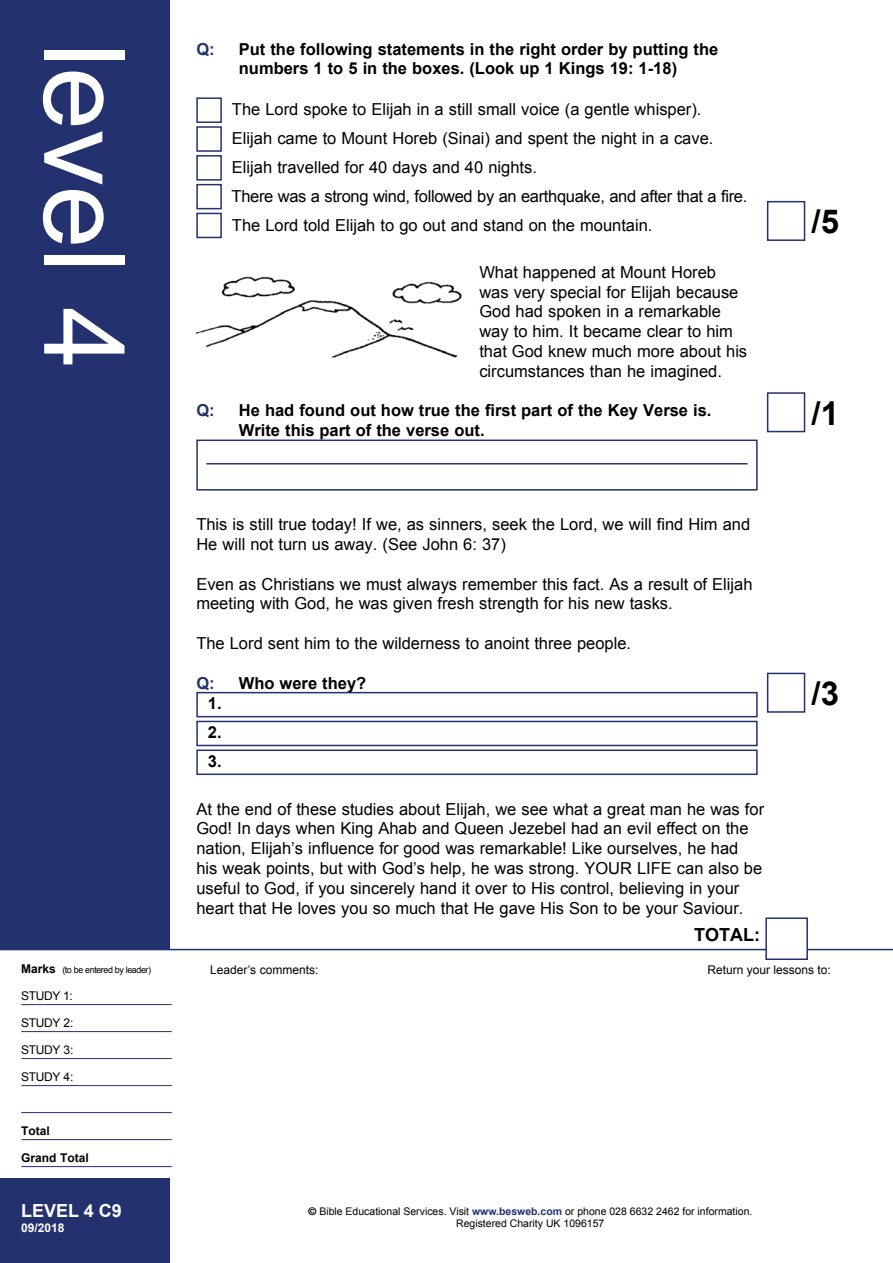
<style>
.page{position:relative;width:893px;height:1263px;background:#fff}
.page>*{position:absolute;margin:0;border:0;box-sizing:border-box;transform-origin:0 0}
.t1{font:112.2px "Arial";color:#fff}
.t2{font:700 33px "Arial";color:#000}
.t3{font:700 18px "Arial";color:#fff}
.t4{font:700 18px "Arial";color:#000}
.t5{font:16.5px/19.8px "Arial";color:#000}
.t6{font:700 16.5px/19.8px "Arial";color:#000}
.t7{font:700 16.5px "Arial";color:#22326f}
.t8{font:12px "Arial";color:#000}
.t9{font:700 12px "Arial";color:#000}
.t10{font:700 12px "Arial";color:#fff}
.t11{font:10.5px/12.6px "Arial";color:#000;text-align:center}
.t12{font:9px "Arial";letter-spacing:-.05em;color:#000}
.s1{font-weight:700;font-size:12px}
.s2{font-family:"Helvetica Neue";font-weight:700}
.s3{font-weight:700;color:#23326f}
</style>
<div class="page">
<div style="left:0;top:0;width:170px;height:1263px;background:#23326f"></div>
<div style="left:0;top:950px;width:172px;height:228px;background:#fff"></div>
<hr style="left:21px;top:1004px;width:151px;height:1px;background:#23326f">
<hr style="left:21px;top:1031px;width:151px;height:1px;background:#23326f">
<hr style="left:21px;top:1058px;width:151px;height:1px;background:#23326f">
<hr style="left:21px;top:1085px;width:151px;height:1px;background:#23326f">
<hr style="left:21px;top:1112px;width:151px;height:1px;background:#23326f">
<hr style="left:21px;top:1139px;width:151px;height:1px;background:#23326f">
<hr style="left:21px;top:1166px;width:151px;height:1px;background:#23326f">
<hr style="left:0;top:949px;width:893px;height:1px;background:#23326f">
<div style="left:765px;top:917px;width:43px;height:43px;background:#fff;border:2px solid #23326f"></div>
<div style="left:767px;top:673px;width:38px;height:40px;background:#fff;border:2px solid #23326f"></div>
<div style="left:767px;top:392px;width:38px;height:40px;background:#fff;border:2px solid #23326f"></div>
<div style="left:767px;top:201px;width:38px;height:40px;background:#fff;border:2px solid #23326f"></div>
<div style="left:196px;top:97px;width:26px;height:26px;border:2px solid #22326f"></div>
<div style="left:196px;top:126px;width:26px;height:26px;border:2px solid #22326f"></div>
<div style="left:196px;top:155px;width:26px;height:26px;border:2px solid #22326f"></div>
<div style="left:196px;top:184px;width:26px;height:25px;border:2px solid #22326f"></div>
<div style="left:196px;top:213px;width:26px;height:25px;border:2px solid #22326f"></div>
<hr style="left:206px;top:463px;width:542px;height:1px;background:#23326f">
<div style="left:196px;top:439px;width:562px;height:52px;border:2px solid #23326f"></div>
<div style="left:196px;top:692px;width:562px;height:25px;border:2px solid #22326f"></div>
<div style="left:196px;top:721px;width:562px;height:25px;border:2px solid #22326f"></div>
<div style="left:196px;top:749px;width:562px;height:26px;border:2px solid #22326f"></div>
<img style="left:196px;top:276px;width:266px;height:83px">
<h1 class="t1" style="left:157px;top:43px;width:329px;rotate:90deg">level 4</h1>
<p class="t12" style="left:21px;top:964px;width:131px"><span class="s1">Marks</span> (to be entered by leader)</p>
<p class="t8" style="left:21px;top:988px;width:53px">STUDY 1:</p>
<p class="t8" style="left:21px;top:1015px;width:54px">STUDY 2:</p>
<p class="t8" style="left:21px;top:1042px;width:54px">STUDY 3:</p>
<p class="t8" style="left:21px;top:1069px;width:54px">STUDY 4:</p>
<p class="t9" style="left:21px;top:1123px;width:30px">Total</p>
<p class="t9" style="left:21px;top:1150px;width:69px">Grand Total</p>
<p class="t3" style="left:21px;top:1199px;width:102px">LEVEL 4 C9</p>
<p class="t10" style="left:21px;top:1220px;width:45px">09/2018</p>
<p class="t7" style="left:196px;top:38px;width:20px">Q:</p>
<p class="t6" style="left:239px;top:39px;width:481px">Put the following statements in the right order by putting the numbers 1 to 5 in the boxes. (Look up 1 Kings 19: 1-18)</p>
<p class="t5" style="left:232px;top:95px;width:517px;line-height:28.8px">The Lord spoke to Elijah in a still small voice (a gentle whisper).<br>Elijah came to Mount Horeb (Sinai) and spent the night in a cave.<br>Elijah travelled for 40 days and 40 nights.<br>There was a strong wind, followed by an earthquake, and after that a fire.<br>The Lord told Elijah to go out and stand on the mountain.</p>
<p class="t5" style="left:479px;top:262px;width:269px">What happened at Mount Horeb was very special for Elijah because<br>God had spoken in a remarkable way to him. It became clear to him that God knew much more about his circumstances than he imagined.</p>
<p class="t7" style="left:196px;top:400px;width:20px">Q:</p>
<p class="t6" style="left:239px;top:401px;width:474px">He had found out how true the first part of the Key Verse is.<br>Write this part of the verse out.</p>
<p class="t5" style="left:196px;top:515px;width:555px">This is still true today! If we, as sinners, seek the Lord, we will find Him and<br>He will not turn us away. (See John 6: 37)</p>
<p class="t5" style="left:196px;top:574px;width:558px">Even as Christians we must always remember this fact. As a result of Elijah meeting with God, he was given fresh strength for his new tasks.</p>
<p class="t5" style="left:196px;top:633px;width:436px">The Lord sent him to the wilderness to anoint three people.</p>
<p class="t7" style="left:196px;top:672px;width:20px">Q:</p>
<p class="t6" style="left:239px;top:673px;width:129px">Who were they?</p>
<p class="t6" style="left:208px;top:689px;width:15px;line-height:28.8px;text-align:justify">1.<br>2.<br>3.</p>
<p class="t5" style="left:196px;top:799px;width:569px">At the end of these studies about Elijah, we see what a great man he was for God! In days when King Ahab and Queen Jezebel had an evil effect on the nation, Elijah’s influence for good was remarkable! Like ourselves, he had<br>his weak points, but with God’s help, he was strong. YOUR LIFE can also be useful to God, if you sincerely hand it over to His control, believing in your heart that He loves you so much that He gave His Son to be your Saviour.</p>
<p class="t4" style="left:694px;top:923px;width:67px">TOTAL:</p>
<h2 class="t2" style="left:811px;top:200px;width:29px">/5</h2>
<h2 class="t2" style="left:811px;top:391px;width:29px">/1</h2>
<h2 class="t2" style="left:811px;top:672px;width:29px">/3</h2>
<p class="t8" style="left:210px;top:962px;width:110px">Leader’s comments:</p>
<p class="t8" style="left:708px;top:962px;width:125px">Return your lessons to:</p>
<p class="t11" style="left:308px;top:1205px;width:446px"><span class="s2">©</span> Bible Educational Services. Visit <span class="s3">www.besweb.com</span> or phone 028 6632 2462 for information.<br>Registered Charity UK 1096157</p>
</div>
